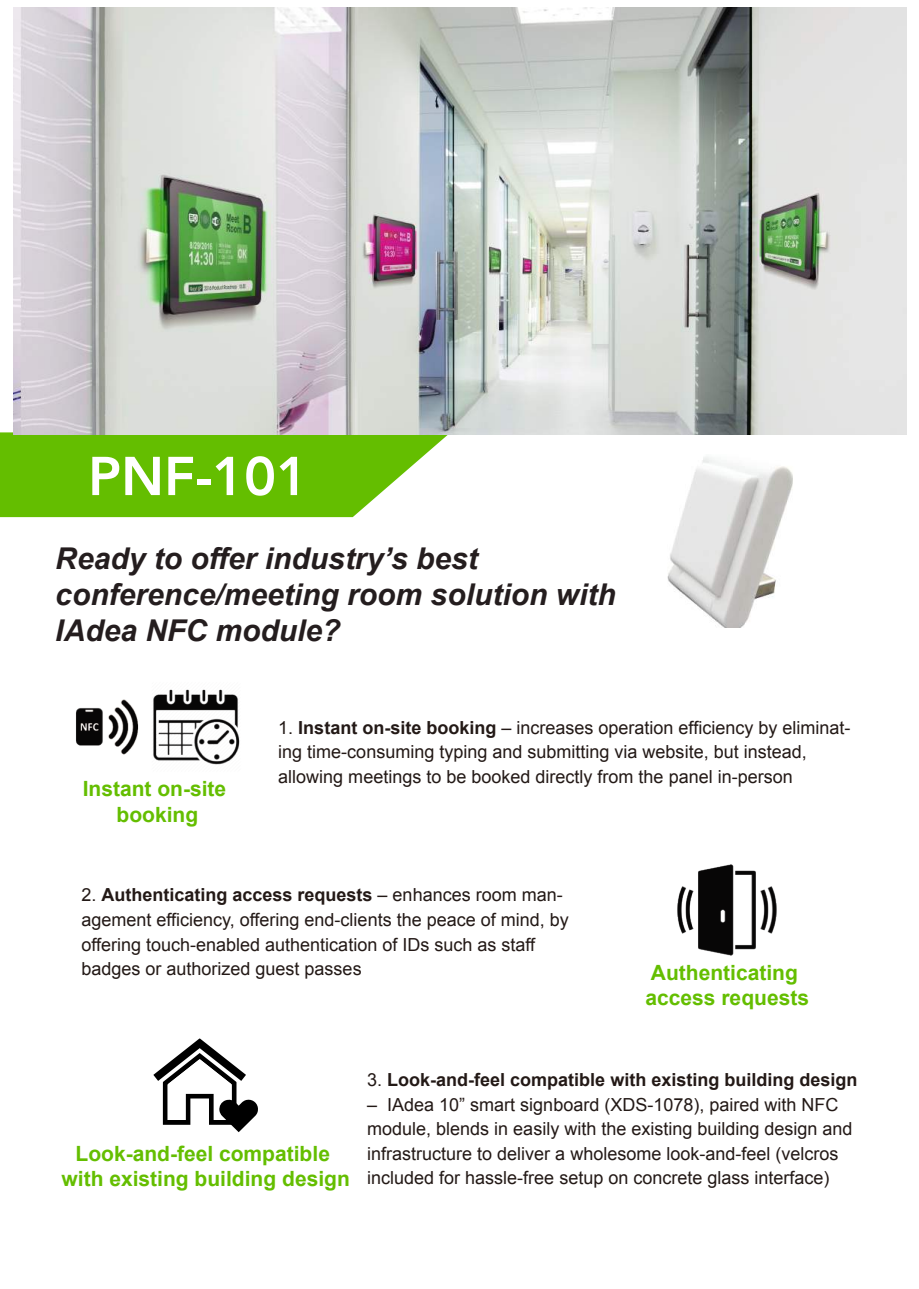
<style>
.page{position:relative;width:919px;height:1289px;background:#fff}
.page>*{position:absolute;margin:0;border:0;box-sizing:border-box;transform-origin:0 0}
.t1{font:800 54px "Avenir";color:#fff}
.t2{font:italic 700 30px/36px "Arial";color:#241d1e}
.t3{font:700 21px/25.2px "Arial";color:#64be00;text-align:center}
.t4{font:18px/24.6px "Arial";color:#231916}
.t5{font:700 18px "Arial";color:#231916}
.s1{font-weight:700}
.s2{font-weight:400}
</style>
<div class="page">
<img style="left:667px;top:457px;width:126px;height:170px">
<svg style="left:0;top:432px;width:450px;height:85px;background:#77c520"></svg>
<img style="left:76px;top:689px;width:164px;height:76px">
<img style="left:677px;top:864px;width:100px;height:92px">
<svg style="left:153px;top:1038px;width:105px;height:94px"></svg>
<img style="left:14px;top:8px;width:892px;height:426px">
<h1 class="t1" style="left:88px;top:434px;width:221px">PNF-101</h1>
<h2 class="t2" style="left:55px;top:541px;width:562px">Ready to offer industry’s best conference/meeting room solution with<br>IAdea NFC module?</h2>
<p class="t3" style="left:83px;top:777px;width:145px">Instant on-site booking</p>
<p class="t4" style="left:278px;top:715px;width:573px">1. <span class="s1">Instant on-site booking</span> – increases operation efficiency by eliminat&shy;ing time-consuming typing and submitting via website, but instead, allowing meetings to be booked directly from the panel in-person</p>
<p class="t4" style="left:81px;top:883px;width:489px">2. <span class="s1">Authenticating access requests</span> – enhances room man&shy;agement efficiency, offering end-clients the peace of mind, by offering touch-enabled authentication of IDs such as staff badges or authorized guest passes</p>
<p class="t3" style="left:645px;top:960px;width:165px;text-align:left">Authenticating access requests</p>
<p class="t3" style="left:61px;top:1141px;width:290px">Look-and-feel compatible with existing building design</p>
<p class="t5" style="left:367px;top:1067px;width:492px"><span class="s2">3.</span> Look-and-feel compatible with existing building design</p>
<p class="t4" style="left:367px;top:1092px;width:487px">– IAdea 10” smart signboard (XDS-1078), paired with NFC module, blends in easily with the existing building design and infrastructure to deliver a wholesome look-and-feel (velcros included for hassle-free setup on concrete glass interface)</p>
</div>
